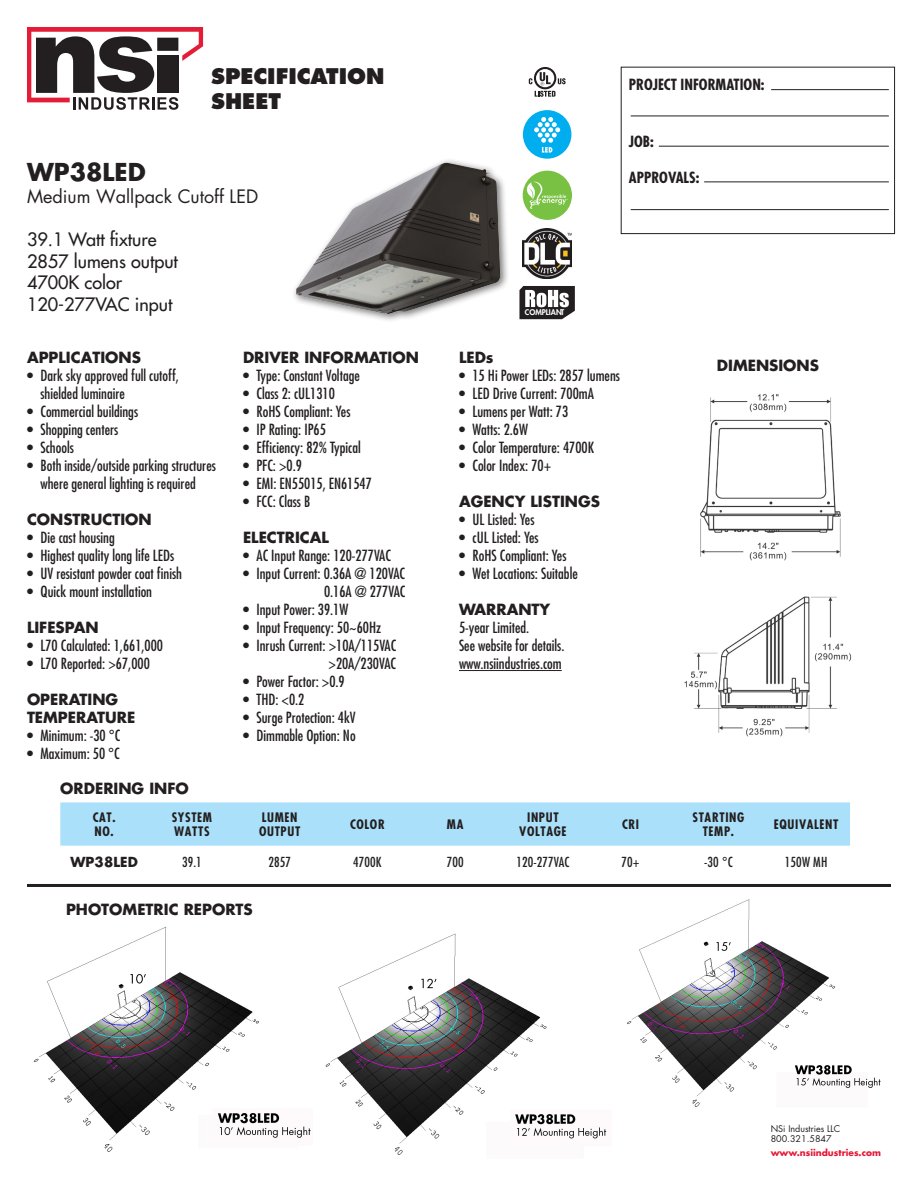
<style>
.page{position:relative;width:918px;height:1188px;background:#fff}
.page>*{position:absolute;margin:0;border:0;box-sizing:border-box;transform-origin:0 0}
.t1{font:700 24px "Futura";color:#231f20}
.t2{font:800 21px/25.2px "Futura";color:#231f20}
.t3{font:18px "Futura";color:#231f20}
.t4{font:18px "Futura";color:#231f20}
.t5{font:condensed 15px/18px "Futura";color:#231f20}
.t6{font:700 15px/18px "Futura";color:#231f20}
.t7{font:700 condensed 15px "Futura";color:#231f20}
.Main_-_Chart_Body{font:condensed 13.5px "Futura";letter-spacing:.01em;color:#231f20}
.Main_-_Chart_Body-2{font:700 13.5px "Futura";letter-spacing:.01em;color:#231f20}
.Main_-_Chart_White_H{font:700 condensed 12.75px "Futura";letter-spacing:.05em;color:#231f20}
.t8{font:9px "Futura";color:#231f20}
.t9{font:700 9px "Futura";color:#e51836}
.t10{font:800 7.65px "Futura";color:#fff}
</style>
<div class="page">
<img style="left:325px;top:933px;width:282px;height:222px">
<img style="left:627px;top:899px;width:254px;height:208px">
<img style="left:34px;top:926px;width:277px;height:226px">
<svg style="left:27px;top:27px;width:176px;height:83px"></svg>
<div style="left:60px;top:802px;width:790px;height:44px;background:#aae0f9"></div>
<hr style="left:27px;top:884px;width:864px;height:3px;background:#231f20">
<hr style="left:459px;top:670px;width:103px;height:1px;background:#231f20">
<div style="left:291px;top:158px;width:218px;height:165px;background:#231f20;opacity:.6"></div>
<img style="left:296px;top:163px;width:204px;height:151px">
<img style="left:700px;top:394px;width:141px;height:167px">
<img style="left:684px;top:596px;width:168px;height:141px">
<div style="left:621px;top:67px;width:274px;height:167px;border:1px solid #231f20"></div>
<hr style="left:771px;top:89px;width:118px;height:1px;background:#231f20">
<hr style="left:631px;top:116px;width:258px;height:1px;background:#231f20">
<hr style="left:631px;top:209px;width:258px;height:1px;background:#231f20">
<hr style="left:659px;top:146px;width:230px;height:1px;background:#231f20">
<hr style="left:704px;top:182px;width:185px;height:1px;background:#231f20">
<div style="left:523px;top:110px;width:48px;height:49px;background:#00aeef;border-radius:50%"></div>
<svg style="left:534px;top:117px;width:26px;height:36px"></svg>
<svg style="left:529px;top:67px;width:37px;height:30px"></svg>
<svg style="left:519px;top:286px;width:56px;height:33px"></svg>
<img style="left:523px;top:229px;width:49px;height:49px">
<div style="left:523px;top:171px;width:49px;height:49px;background:#79c142;border-radius:50%"></div>
<svg style="left:525px;top:181px;width:43px;height:28px"></svg>
<p class="t2" style="left:211px;top:64px;width:175px">SPECIFICATION<br>SHEET</p>
<p class="t7" style="left:629px;top:75px;width:137px">PROJECT INFORMATION:</p>
<p class="t7" style="left:629px;top:132px;width:26px">JOB:</p>
<p class="t7" style="left:629px;top:168px;width:72px">APPROVALS:</p>
<p class="t1" style="left:27px;top:156px;width:120px">WP38LED</p>
<p class="t4" style="left:27px;top:184px;width:233px">Medium Wallpack Cutoff LED</p>
<p class="t3" style="left:27px;top:228px;width:131px">39.1 Watt fixture</p>
<p class="t3" style="left:27px;top:249px;width:152px">2857 lumens output</p>
<p class="t3" style="left:27px;top:271px;width:97px">4700K color</p>
<p class="t3" style="left:27px;top:292px;width:147px">120-277VAC input</p>
<p class="t10" style="left:525px;top:307px;width:41px">COMPLIANT</p>
<p class="t6" style="left:27px;top:348px;width:116px">APPLICATIONS</p>
<p class="t5" style="left:40px;top:366px;width:140px;text-indent:-14px">• Dark sky approved full cutoff, shielded luminaire</p>
<p class="t5" style="left:27px;top:402px;width:113px">• Commercial buildings</p>
<p class="t5" style="left:27px;top:420px;width:93px">• Shopping centers</p>
<p class="t5" style="left:27px;top:438px;width:48px">• Schools</p>
<p class="t5" style="left:27px;top:456px;width:190px;text-align:center">• Both inside/outside parking structures where general lighting is required</p>
<p class="t6" style="left:27px;top:510px;width:126px">CONSTRUCTION</p>
<p class="t5" style="left:27px;top:528px;width:89px">• Die cast housing</p>
<p class="t5" style="left:27px;top:546px;width:149px">• Highest quality long life LEDs</p>
<p class="t5" style="left:27px;top:564px;width:157px">• UV resistant powder coat finish</p>
<p class="t5" style="left:27px;top:582px;width:127px">• Quick mount installation</p>
<p class="t6" style="left:27px;top:618px;width:73px">LIFESPAN</p>
<p class="t5" style="left:27px;top:636px;width:138px">• L70 Calculated: 1,661,000</p>
<p class="t5" style="left:27px;top:654px;width:124px">• L70 Reported: &gt;67,000</p>
<p class="t6" style="left:27px;top:690px;width:110px">OPERATING<br>TEMPERATURE</p>
<p class="t5" style="left:27px;top:726px;width:95px">• Minimum: -30 °C</p>
<p class="t5" style="left:27px;top:744px;width:94px">• Maximum: 50 °C</p>
<p class="t6" style="left:243px;top:348px;width:177px">DRIVER INFORMATION</p>
<p class="t5" style="left:243px;top:366px;width:118px">• Type: Constant Voltage</p>
<p class="t5" style="left:243px;top:384px;width:93px">• Class 2: cUL1310</p>
<p class="t5" style="left:243px;top:402px;width:109px">• RoHS Compliant: Yes</p>
<p class="t5" style="left:243px;top:420px;width:84px">• IP Rating: IP65</p>
<p class="t5" style="left:243px;top:438px;width:119px">• Efficiency: 82% Typical</p>
<p class="t5" style="left:243px;top:456px;width:61px">• PFC: &gt;0.9</p>
<p class="t5" style="left:243px;top:474px;width:130px">• EMI: EN55015, EN61547</p>
<p class="t5" style="left:243px;top:492px;width:69px">• FCC: Class B</p>
<p class="t6" style="left:243px;top:528px;width:87px">ELECTRICAL</p>
<p class="t5" style="left:243px;top:546px;width:150px">• AC Input Range: 120-277VAC</p>
<p class="t5" style="left:243px;top:564px;width:164px">• Input Current: 0.36A @ 120VAC</p>
<p class="t5" style="left:324px;top:582px;width:83px">0.16A @ 277VAC</p>
<p class="t5" style="left:243px;top:600px;width:107px">• Input Power: 39.1W</p>
<p class="t5" style="left:243px;top:618px;width:140px">• Input Frequency: 50~60Hz</p>
<p class="t5" style="left:243px;top:636px;width:155px">• Inrush Current: &gt;10A/115VAC</p>
<p class="t5" style="left:328px;top:654px;width:69px">&gt;20A/230VAC</p>
<p class="t5" style="left:243px;top:672px;width:103px">• Power Factor: &gt;0.9</p>
<p class="t5" style="left:243px;top:690px;width:63px">• THD: &lt;0.2</p>
<p class="t5" style="left:243px;top:708px;width:114px">• Surge Protection: 4kV</p>
<p class="t5" style="left:243px;top:726px;width:114px">• Dimmable Option: No</p>
<p class="t6" style="left:459px;top:348px;width:36px">LEDs</p>
<p class="t5" style="left:459px;top:366px;width:162px">• 15 Hi Power LEDs: 2857 lumens</p>
<p class="t5" style="left:459px;top:384px;width:137px">• LED Drive Current: 700mA</p>
<p class="t5" style="left:459px;top:402px;width:111px">• Lumens per Watt: 73</p>
<p class="t5" style="left:459px;top:420px;width:71px">• Watts: 2.6W</p>
<p class="t5" style="left:459px;top:438px;width:137px">• Color Temperature: 4700K</p>
<p class="t5" style="left:459px;top:456px;width:94px">• Color Index: 70+</p>
<p class="t6" style="left:459px;top:492px;width:143px">AGENCY LISTINGS</p>
<p class="t5" style="left:459px;top:510px;width:77px">• UL Listed: Yes</p>
<p class="t5" style="left:459px;top:528px;width:81px">• cUL Listed: Yes</p>
<p class="t5" style="left:459px;top:546px;width:109px">• RoHS Compliant: Yes</p>
<p class="t5" style="left:459px;top:564px;width:120px">• Wet Locations: Suitable</p>
<p class="t6" style="left:459px;top:600px;width:93px">WARRANTY</p>
<p class="t5" style="left:459px;top:618px;width:72px">5-year Limited.</p>
<p class="t5" style="left:459px;top:636px;width:107px">See website for details.</p>
<p class="t5" style="left:459px;top:654px;width:104px">www.nsiindustries.com</p>
<p class="t6" style="left:717px;top:356px;width:104px">DIMENSIONS</p>
<p class="t6" style="left:60px;top:778px;width:130px">ORDERING INFO</p>
<p class="Main_-_Chart_White_H" style="left:93px;top:809px;width:24px">CAT.</p>
<p class="Main_-_Chart_White_H" style="left:95px;top:823px;width:21px">NO.</p>
<p class="Main_-_Chart_White_H" style="left:172px;top:809px;width:42px">SYSTEM</p>
<p class="Main_-_Chart_White_H" style="left:174px;top:823px;width:37px">WATTS</p>
<p class="Main_-_Chart_White_H" style="left:262px;top:809px;width:37px">LUMEN</p>
<p class="Main_-_Chart_White_H" style="left:259px;top:823px;width:43px">OUTPUT</p>
<p class="Main_-_Chart_White_H" style="left:350px;top:816px;width:36px">COLOR</p>
<p class="Main_-_Chart_White_H" style="left:447px;top:816px;width:18px">MA</p>
<p class="Main_-_Chart_White_H" style="left:527px;top:809px;width:33px">INPUT</p>
<p class="Main_-_Chart_White_H" style="left:519px;top:823px;width:49px">VOLTAGE</p>
<p class="Main_-_Chart_White_H" style="left:622px;top:816px;width:19px">CRI</p>
<p class="Main_-_Chart_White_H" style="left:692px;top:809px;width:53px">STARTING</p>
<p class="Main_-_Chart_White_H" style="left:703px;top:823px;width:33px">TEMP.</p>
<p class="Main_-_Chart_White_H" style="left:774px;top:816px;width:66px">EQUIVALENT</p>
<p class="Main_-_Chart_Body-2" style="left:70px;top:853px;width:69px">WP38LED</p>
<p class="Main_-_Chart_Body" style="left:182px;top:854px;width:21px">39.1</p>
<p class="Main_-_Chart_Body" style="left:268px;top:854px;width:24px">2857</p>
<p class="Main_-_Chart_Body" style="left:353px;top:854px;width:30px">4700K</p>
<p class="Main_-_Chart_Body" style="left:447px;top:854px;width:18px">700</p>
<p class="Main_-_Chart_Body" style="left:516px;top:854px;width:55px">120-277VAC</p>
<p class="Main_-_Chart_Body" style="left:622px;top:854px;width:20px">70+</p>
<p class="Main_-_Chart_Body" style="left:704px;top:854px;width:30px">-30 °C</p>
<p class="Main_-_Chart_Body" style="left:785px;top:854px;width:44px">150W MH</p>
<p class="t6" style="left:66px;top:900px;width:188px">PHOTOMETRIC REPORTS</p>
<p class="t8" style="left:771px;top:1122px;width:71px">NSi Industries LLC</p>
<p class="t8" style="left:771px;top:1133px;width:62px">800.321.5847</p>
<p class="t9" style="left:771px;top:1147px;width:112px">www.nsiindustries.com</p>
</div>
